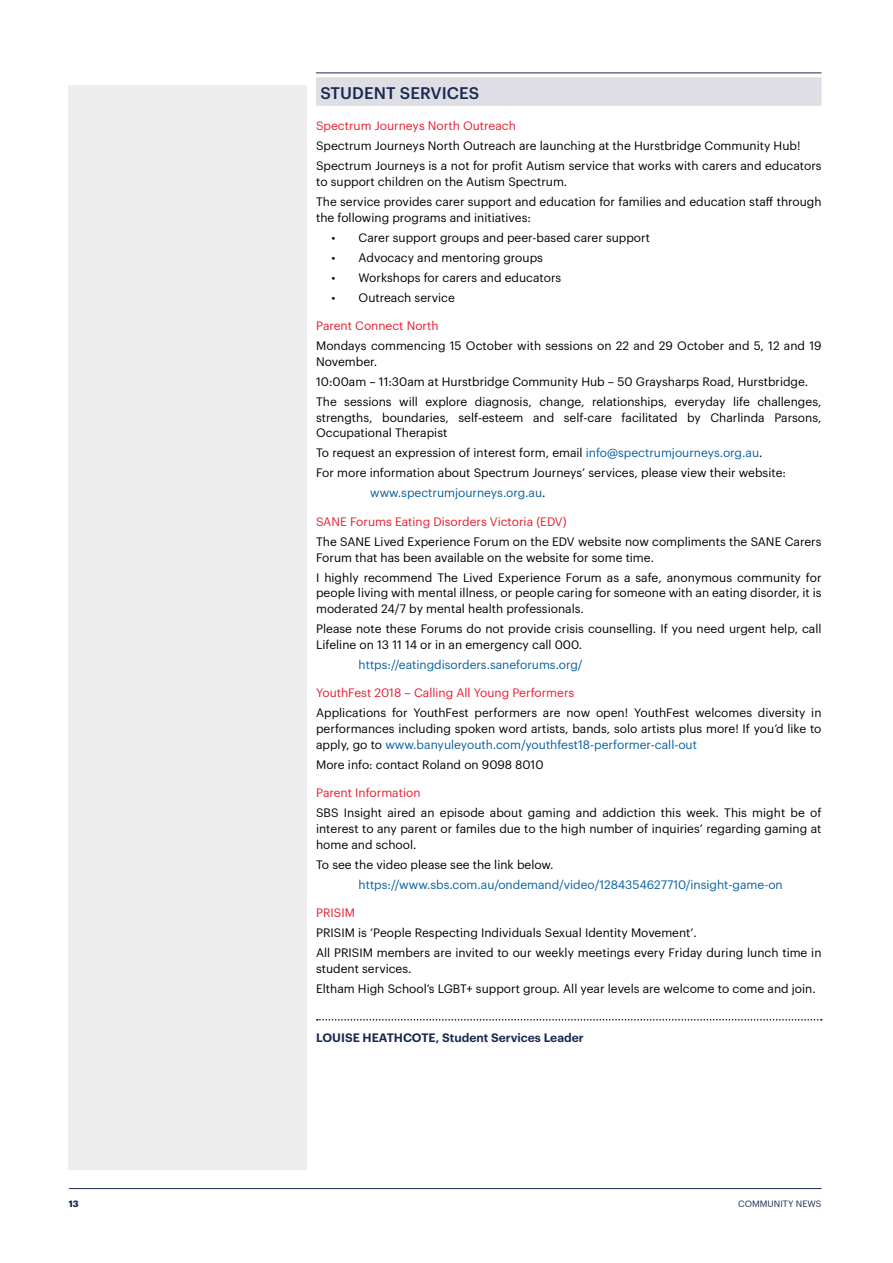
<style>
.page{position:relative;width:893px;height:1263px;background:#fff}
.page>*{position:absolute;margin:0;border:0;box-sizing:border-box;transform-origin:0 0}
.t1{font:500 16.5px "Graphik";letter-spacing:.005em;color:#192b52}
.t2{font:12px/15.8px "Graphik";color:#000}
.t3{font:12px "Graphik";color:#e81d31}
.t4{font:12px "Graphik";color:#0860a0}
.t5{font:600 12px "Graphik";color:#192b52}
.t6{font:9px "Graphik";letter-spacing:.005em;color:#192b52}
.t7{font:700 9px "Graphik";color:#192b52}
.s1{color:#0860a0}
.s2{color:#000}
</style>
<div class="page">
<hr style="left:69px;top:1188px;width:752px;height:1px;background:#192b52">
<div style="left:68px;top:85px;width:239px;height:1084px;background:#ededed"></div>
<hr style="left:316px;top:73px;width:505px;height:1px;background:#192b52">
<div style="left:316px;top:77px;width:505px;height:29px;background:#dfdee4"></div>
<svg style="left:317px;top:1019px;width:505px;height:1px"></svg>
<h1 class="t1" style="left:320px;top:80px;width:161px">STUDENT SERVICES</h1>
<p class="t3" style="left:316px;top:117px;width:201px">Spectrum Journeys North Outreach</p>
<p class="t2" style="left:316px;top:135px;width:507px;line-height:20px">Spectrum Journeys North Outreach are launching at the Hurstbridge Community Hub!<br>Spectrum Journeys is a not for profit Autism service that works with carers and educators</p>
<p class="t2" style="left:316px;top:170px;width:507px;line-height:20px">to support children on the Autism Spectrum.<br>The service provides carer support and education for families and education staff through</p>
<p class="t2" style="left:316px;top:208px;width:216px">the following programs and initiatives:</p>
<p class="t2" style="left:332px;top:228px;width:320px">• Carer support groups and peer-based carer support</p>
<p class="t2" style="left:332px;top:248px;width:213px">• Advocacy and mentoring groups</p>
<p class="t2" style="left:332px;top:268px;width:231px">• Workshops for carers and educators</p>
<p class="t2" style="left:332px;top:288px;width:125px">• Outreach service</p>
<p class="t3" style="left:316px;top:317px;width:124px">Parent Connect North</p>
<p class="t2" style="left:316px;top:337px;width:507px">Mondays commencing 15 October with sessions on 22 and 29 October and 5, 12 and 19<br>November.</p>
<p class="t2" style="left:316px;top:371px;width:507px;line-height:20px">10:00am – 11:30am at Hurstbridge Community Hub – 50 Graysharps Road, Hurstbridge.<br>The sessions will explore diagnosis, change, relationships, everyday life challenges,</p>
<p class="t2" style="left:316px;top:408px;width:507px">strengths, boundaries, self-esteem and self-care facilitated by Charlinda Parsons,<br>Occupational Therapist</p>
<p class="t2" style="left:316px;top:444px;width:448px">To request an expression of interest form, email <span class="s1">info@spectrumjourneys.org.au</span>.</p>
<p class="t2" style="left:316px;top:464px;width:471px">For more information about Spectrum Journeys’ services, please view their website:</p>
<p class="t4" style="left:370px;top:484px;width:177px">www.spectrumjourneys.org.au<span class="s2">.</span></p>
<p class="t3" style="left:316px;top:512px;width:252px">SANE Forums Eating Disorders Victoria (EDV)</p>
<p class="t2" style="left:316px;top:533px;width:507px">The SANE Lived Experience Forum on the EDV website now compliments the SANE Carers<br>Forum that has been available on the website for some time.</p>
<p class="t2" style="left:316px;top:568px;width:507px;text-align:justify">I highly recommend The Lived Experience Forum as a safe, anonymous community for people living with mental illness, or people caring for someone with an eating disorder, it is moderated 24/7 by mental health professionals.</p>
<p class="t2" style="left:316px;top:620px;width:507px">Please note these Forums do not provide crisis counselling. If you need urgent help, call<br>Lifeline on 13 11 14 or in an emergency call 000.</p>
<p class="t4" style="left:359px;top:655px;width:226px">https://eatingdisorders.saneforums.org/</p>
<p class="t3" style="left:316px;top:684px;width:260px">YouthFest 2018 – Calling All Young Performers</p>
<p class="t2" style="left:316px;top:704px;width:507px;text-align:justify">Applications for YouthFest performers are now open! YouthFest welcomes diversity in performances including spoken word artists, bands, solo artists plus more! If you’d like to apply, go to <span class="s1">www.banyuleyouth.com/youthfest18-performer-call-out</span></p>
<p class="t2" style="left:316px;top:756px;width:229px">More info: contact Roland on 9098 8010</p>
<p class="t3" style="left:316px;top:784px;width:106px">Parent Information</p>
<p class="t2" style="left:316px;top:804px;width:507px;text-align:justify">SBS Insight aired an episode about gaming and addiction this week. This might be of interest to any parent or familes due to the high number of inquiries’ regarding gaming at home and school.</p>
<p class="t2" style="left:316px;top:856px;width:239px">To see the video please see the link below.</p>
<p class="t4" style="left:359px;top:875px;width:426px">https://www.sbs.com.au/ondemand/video/1284354627710/insight-game-on</p>
<p class="t3" style="left:316px;top:904px;width:40px">PRISIM</p>
<p class="t2" style="left:316px;top:922px;width:507px;line-height:20px">PRISIM is ‘People Respecting Individuals Sexual Identity Movement’.<br>All PRISIM members are invited to our weekly meetings every Friday during lunch time in</p>
<p class="t2" style="left:316px;top:958px;width:501px;line-height:20px">student services.<br>Eltham High School’s LGBT+ support group. All year levels are welcome to come and join.</p>
<p class="t5" style="left:316px;top:1028px;width:269px">LOUISE HEATHCOTE, Student Services Leader</p>
<p class="t7" style="left:69px;top:1196px;width:11px">13</p>
<p class="t6" style="left:738px;top:1196px;width:85px">COMMUNITY NEWS</p>
</div>
